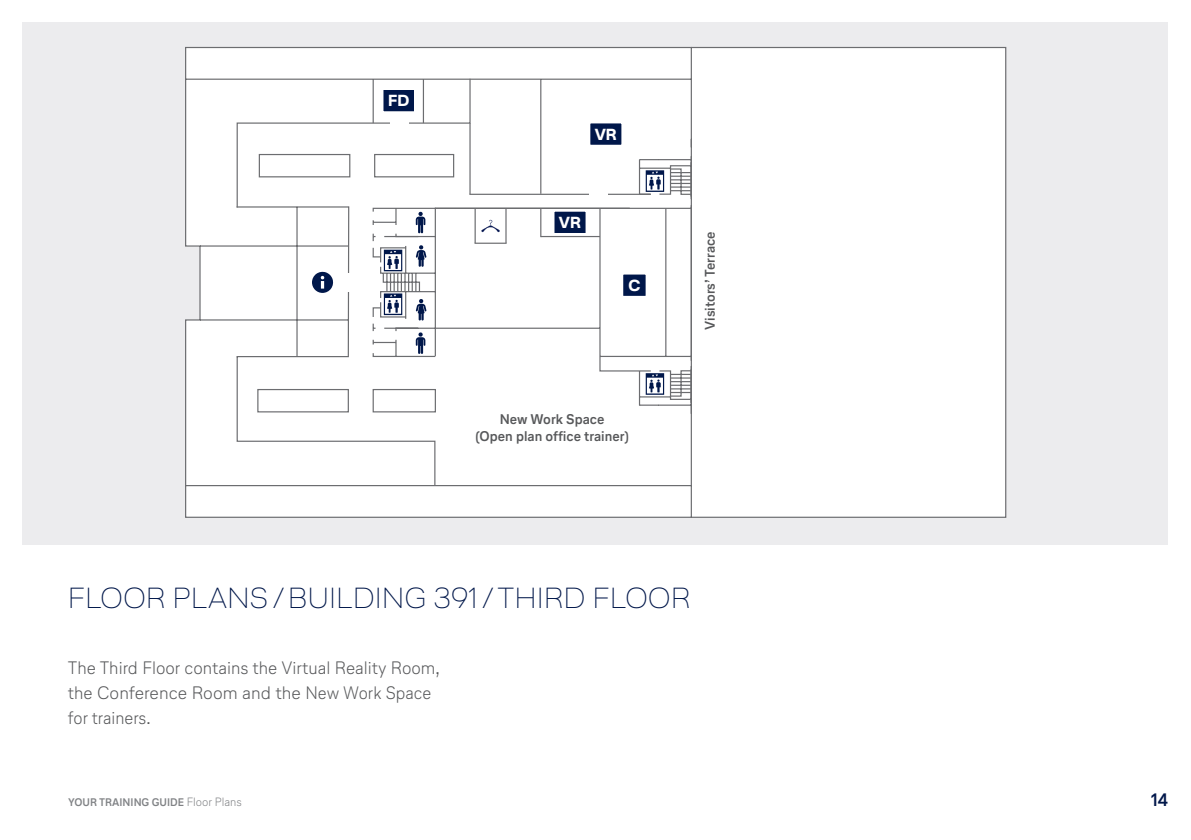
<style>
.page{position:relative;width:1191px;height:840px;background:#fff}
.page>*{position:absolute;margin:0;border:0;box-sizing:border-box;transform-origin:0 0}
.t1{font:100 29px "Lufthansa Head";letter-spacing:.02em;color:#00174a}
.t2{font:300 18px/25.2px "Lufthansa Text";color:#57585a}
.t3{font:700 18px "Lufthansa Text";color:#00174a}
.t4{font:700 16px "Lufthansa Head";color:#fff}
.t5{font:700 14px/16.8px "Lufthansa Text";color:#57585a;text-align:center}
.t6{font:700 11px "Lufthansa Text";color:#808285}
.s1{font-weight:300;font-size:12px}
</style>
<div class="page">
<div style="left:23px;top:23px;width:1145px;height:521px;background:#ececee"></div>
<svg style="left:184px;top:46px;width:823px;height:472px"></svg>
<hr style="left:496px;top:385px;width:15px;height:3px;background:#fff">
<div style="left:497px;top:373px;width:12px;height:10px;background:#fff"></div>
<div style="left:372px;top:389px;width:64px;height:23px;border:1px solid #6c6d70"></div>
<div style="left:257px;top:389px;width:92px;height:23px;border:1px solid #6c6d70"></div>
<hr style="left:469px;top:193px;width:182px;height:2px;background:#6c6d70">
<div style="left:344px;top:273px;width:12px;height:18px;background:#fff"></div>
<div style="left:589px;top:185px;width:19px;height:19px;background:#fff"></div>
<svg style="left:540px;top:209px;width:1px;height:28px"></svg>
<hr style="left:541px;top:236px;width:59px;height:1px;background:#6c6d70">
<hr style="left:474px;top:208px;width:2px;height:35px;background:#6c6d70">
<hr style="left:505px;top:209px;width:1px;height:34px;background:#6c6d70">
<hr style="left:474px;top:242px;width:32px;height:2px;background:#6c6d70">
<svg style="left:416px;top:299px;width:10px;height:21px"></svg>
<svg style="left:416px;top:332px;width:9px;height:22px"></svg>
<svg style="left:384px;top:249px;width:18px;height:22px"></svg>
<svg style="left:384px;top:293px;width:18px;height:22px"></svg>
<svg style="left:645px;top:168px;width:47px;height:27px"></svg>
<svg style="left:645px;top:369px;width:47px;height:28px"></svg>
<svg style="left:416px;top:245px;width:10px;height:21px"></svg>
<svg style="left:236px;top:77px;width:235px;height:156px"></svg>
<svg style="left:312px;top:271px;width:21px;height:22px"></svg>
<div style="left:623px;top:274px;width:22px;height:22px;background:#00174a"></div>
<div style="left:622px;top:273px;width:25px;height:24px;border:2px solid #fff"></div>
<div style="left:590px;top:123px;width:31px;height:22px;background:#00174a"></div>
<div style="left:589px;top:122px;width:34px;height:24px;border:2px solid #fff"></div>
<div style="left:383px;top:90px;width:31px;height:21px;background:#00174a"></div>
<div style="left:382px;top:88px;width:34px;height:25px;border:2px solid #fff"></div>
<div style="left:554px;top:211px;width:31px;height:22px;background:#00174a"></div>
<div style="left:553px;top:210px;width:34px;height:24px;border:2px solid #fff"></div>
<img style="left:480px;top:216px;width:21px;height:21px">
<p class="t4" style="left:388px;top:89px;width:23px">FD</p>
<p class="t4" style="left:595px;top:123px;width:24px">VR</p>
<p class="t4" style="left:559px;top:211px;width:24px">VR</p>
<p class="t4" style="left:628px;top:273px;width:13px">C</p>
<p class="t5" style="left:475px;top:410px;width:155px">New Work Space<br>(Open plan office trainer)</p>
<p class="t5" style="left:701px;top:330px;width:100px;rotate:-90deg">Visitors’ Terrace</p>
<h1 class="t1" style="left:68px;top:577px;width:623px">FLOOR PLANS /BUILDING 391 /THIRD FLOOR</h1>
<p class="t2" style="left:68px;top:653px;width:373px">The Third Floor contains the Virtual Reality Room, the Conference Room and the New Work Space for trainers.</p>
<p class="t6" style="left:68px;top:794px;width:175px">YOUR TRAINING GUIDE <span class="s1">Floor Plans</span></p>
<p class="t3" style="left:1151px;top:786px;width:19px">14</p>
</div>
